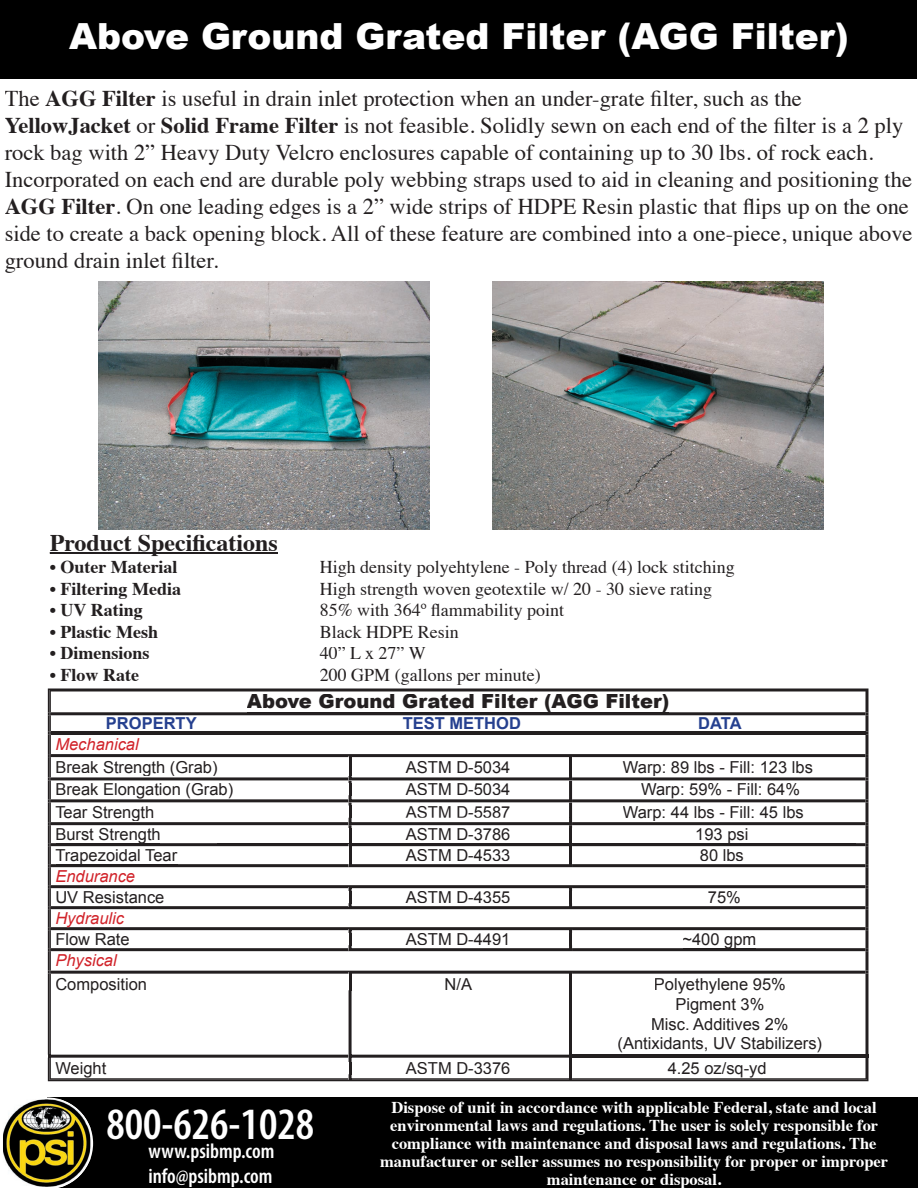
<style>
.page{position:relative;width:918px;height:1188px;background:#fff}
.page>*{position:absolute;margin:0;border:0;box-sizing:border-box;transform-origin:0 0}
.t1{font:600 condensed 45px "Myriad Pro";color:#fff}
.t2{font:900 36px "Arial";color:#fff}
.t3{font:700 24px "Times";color:#231f20}
.t4{font:22.5px/27px "Times";color:#231f20}
.t5{font:600 condensed 21px/25.2px "Myriad Pro";color:#fff}
.t6{font:900 19.5px "Arial";color:#231f20}
.t7{font:18px "Times";color:#231f20}
.t8{font:700 18px "Times";color:#231f20}
.t9{font:16.5px/19.8px "Arial";color:#231f20}
.t10{font:700 16.5px/18px "Times";color:#fff;text-align:center}
.t11{font:italic 16.5px "Arial";color:#d1232a}
.t12{font:700 16.5px "Arial";color:#25408f}
.s1{font-weight:700}
</style>
<div class="page">
<div style="left:1px;top:1px;width:916px;height:78px;background:#000"></div>
<hr style="left:50px;top:552px;width:227px;height:2px;background:#231f20">
<img style="left:98px;top:282px;width:331px;height:248px">
<img style="left:493px;top:282px;width:331px;height:248px">
<svg style="left:49px;top:690px;width:818px;height:390px"></svg>
<svg style="left:48px;top:712px;width:820px;height:3px;background:#2d292a"></svg>
<hr style="left:51px;top:732px;width:814px;height:3px;background:#231f20">
<div style="left:57px;top:828px;width:103px;height:15px;background:#fff"></div>
<div style="left:572px;top:828px;width:284px;height:15px;background:#fff"></div>
<div style="left:352px;top:828px;width:217px;height:15px;background:#fff"></div>
<div style="left:217px;top:828px;width:132px;height:15px;background:#fff"></div>
<hr style="left:572px;top:1055px;width:293px;height:3px;background:#231f20">
<hr style="left:51px;top:1055px;width:298px;height:3px;background:#231f20">
<hr style="left:349px;top:828px;width:3px;height:15px;background:#231f20">
<hr style="left:349px;top:990px;width:3px;height:65px;background:#231f20">
<svg style="left:48px;top:927px;width:820px;height:24px"></svg>
<svg style="left:48px;top:885px;width:820px;height:24px"></svg>
<svg style="left:48px;top:754px;width:820px;height:74px"></svg>
<hr style="left:569px;top:760px;width:3px;height:16px;background:#231f20">
<hr style="left:569px;top:828px;width:3px;height:15px;background:#231f20">
<svg style="left:48px;top:843px;width:820px;height:24px"></svg>
<hr style="left:569px;top:974px;width:3px;height:81px;background:#231f20">
<div style="left:56px;top:978px;width:90px;height:15px;background:#fff"></div>
<svg style="left:48px;top:971px;width:820px;height:19px"></svg>
<div style="left:56px;top:1062px;width:15px;height:12px;background:#fff"></div>
<div style="left:71px;top:1062px;width:35px;height:15px;background:#fff"></div>
<svg style="left:163px;top:1055px;width:500px;height:25px"></svg>
<div style="left:668px;top:1062px;width:32px;height:12px;background:#fff"></div>
<div style="left:705px;top:1062px;width:61px;height:15px;background:#fff"></div>
<div style="left:655px;top:978px;width:130px;height:15px;background:#fff"></div>
<div style="left:677px;top:998px;width:86px;height:15px;background:#fff"></div>
<div style="left:652px;top:1018px;width:136px;height:12px;background:#fff"></div>
<div style="left:619px;top:1037px;width:203px;height:16px;background:#fff"></div>
<div style="left:47px;top:1097px;width:871px;height:91px;background:#000"></div>
<svg style="left:47px;top:1097px;width:46px;height:91px"></svg>
<img style="left:3px;top:1099px;width:87px;height:88px">
<h2 class="t2" style="left:69px;top:10px;width:781px">Above Ground Grated Filter (AGG Filter)</h2>
<p class="t4" style="left:5px;top:83px;width:909px">The <span class="s1">AGG Filter</span> is useful in drain inlet protection when an under-grate filter, such as the <span class="s1">YellowJacket</span> or <span class="s1">Solid Frame Filter</span> is not feasible. Solidly sewn on each end of the filter is a 2 ply rock bag with 2” Heavy Duty Velcro enclosures capable of containing up to 30 lbs. of rock each.<br>Incorporated on each end are durable poly webbing straps used to aid in cleaning and positioning the <span class="s1">AGG Filter</span>. On one leading edges is a 2” wide strips of HDPE Resin plastic that flips up on the one side to create a back opening block. All of these feature are combined into a one-piece, unique above ground drain inlet filter.</p>
<p class="t3" style="left:50px;top:520px;width:230px">Product Specifications</p>
<p class="t8" style="left:50px;top:550px;width:129px">• Outer Material</p>
<p class="t7" style="left:320px;top:550px;width:416px">High density polyehtylene - Poly thread (4) lock stitching</p>
<p class="t8" style="left:50px;top:571px;width:133px">• Filtering Media</p>
<p class="t7" style="left:320px;top:572px;width:394px">High strength woven geotextile w/ 20 - 30 sieve rating</p>
<p class="t8" style="left:50px;top:593px;width:94px">• UV Rating</p>
<p class="t7" style="left:320px;top:593px;width:246px">85% with 364º flammability point</p>
<p class="t8" style="left:50px;top:614px;width:110px">• Plastic Mesh</p>
<p class="t7" style="left:320px;top:615px;width:140px">Black HDPE Resin</p>
<p class="t8" style="left:50px;top:636px;width:101px">• Dimensions</p>
<p class="t7" style="left:320px;top:636px;width:107px">40” L x 27” W</p>
<p class="t8" style="left:50px;top:658px;width:91px">• Flow Rate</p>
<p class="t7" style="left:320px;top:658px;width:222px">200 GPM (gallons per minute)</p>
<p class="t6" style="left:247px;top:687px;width:424px">Above Ground Grated Filter (AGG Filter)</p>
<p class="t12" style="left:106px;top:712px;width:92px">PROPERTY</p>
<p class="t12" style="left:403px;top:712px;width:120px">TEST METHOD</p>
<p class="t12" style="left:698px;top:712px;width:45px">DATA</p>
<p class="t11" style="left:55px;top:734px;width:85px">Mechanical</p>
<p class="t9" style="left:55px;top:756px;width:179px;line-height:22.5px">Break Strength (Grab)<br>Break Elongation (Grab)</p>
<p class="t9" style="left:406px;top:757px;width:106px">ASTM D-5034</p>
<p class="t9" style="left:623px;top:757px;width:192px">Warp: 89 lbs - Fill: 123 lbs</p>
<p class="t9" style="left:406px;top:778px;width:106px;line-height:22.5px">ASTM D-5034<br>ASTM D-5587</p>
<p class="t9" style="left:641px;top:779px;width:160px">Warp: 59% - Fill: 64%</p>
<p class="t9" style="left:55px;top:802px;width:101px">Tear Strength</p>
<p class="t9" style="left:623px;top:802px;width:182px">Warp: 44 lbs - Fill: 45 lbs</p>
<p class="t9" style="left:55px;top:824px;width:123px;line-height:21px">Burst Strength<br>Trapezoidal Tear</p>
<p class="t9" style="left:55px;top:887px;width:111px">UV Resistance</p>
<p class="t9" style="left:708px;top:887px;width:35px">75%</p>
<p class="t9" style="left:55px;top:929px;width:76px">Flow Rate</p>
<p class="t9" style="left:682px;top:929px;width:75px">~400 gpm</p>
<p class="t9" style="left:406px;top:824px;width:106px">ASTM D-3786</p>
<p class="t9" style="left:695px;top:824px;width:55px">193 psi</p>
<p class="t9" style="left:406px;top:845px;width:106px">ASTM D-4533</p>
<p class="t9" style="left:700px;top:845px;width:46px">80 lbs</p>
<p class="t11" style="left:55px;top:866px;width:81px">Endurance</p>
<p class="t11" style="left:55px;top:908px;width:70px">Hydraulic</p>
<p class="t9" style="left:406px;top:887px;width:106px">ASTM D-4355</p>
<p class="t9" style="left:406px;top:929px;width:106px">ASTM D-4491</p>
<p class="t11" style="left:55px;top:950px;width:63px">Physical</p>
<p class="t9" style="left:55px;top:974px;width:93px">Composition</p>
<p class="t9" style="left:445px;top:974px;width:29px">N/A</p>
<p class="t9" style="left:618px;top:974px;width:206px;text-align:center">Polyethylene 95%<br>Pigment 3%<br>Misc. Additives 2% (Antixidants, UV Stabilizers)</p>
<p class="t9" style="left:55px;top:1058px;width:53px">Weight</p>
<p class="t9" style="left:406px;top:1058px;width:106px">ASTM D-3376</p>
<p class="t9" style="left:668px;top:1058px;width:101px">4.25 oz/sq-yd</p>
<h1 class="t1" style="left:106px;top:1099px;width:209px">800-626-1028</h1>
<p class="t5" style="left:148px;top:1139px;width:128px">www.psibmp.com info@psibmp.com</p>
<p class="t10" style="left:380px;top:1097px;width:510px">Dispose of unit in accordance with applicable Federal, state and local environmental laws and regulations. The user is solely responsible for compliance with maintenance and disposal laws and regulations. The manufacturer or seller assumes no responsibility for proper or improper maintenance or disposal.</p>
</div>
